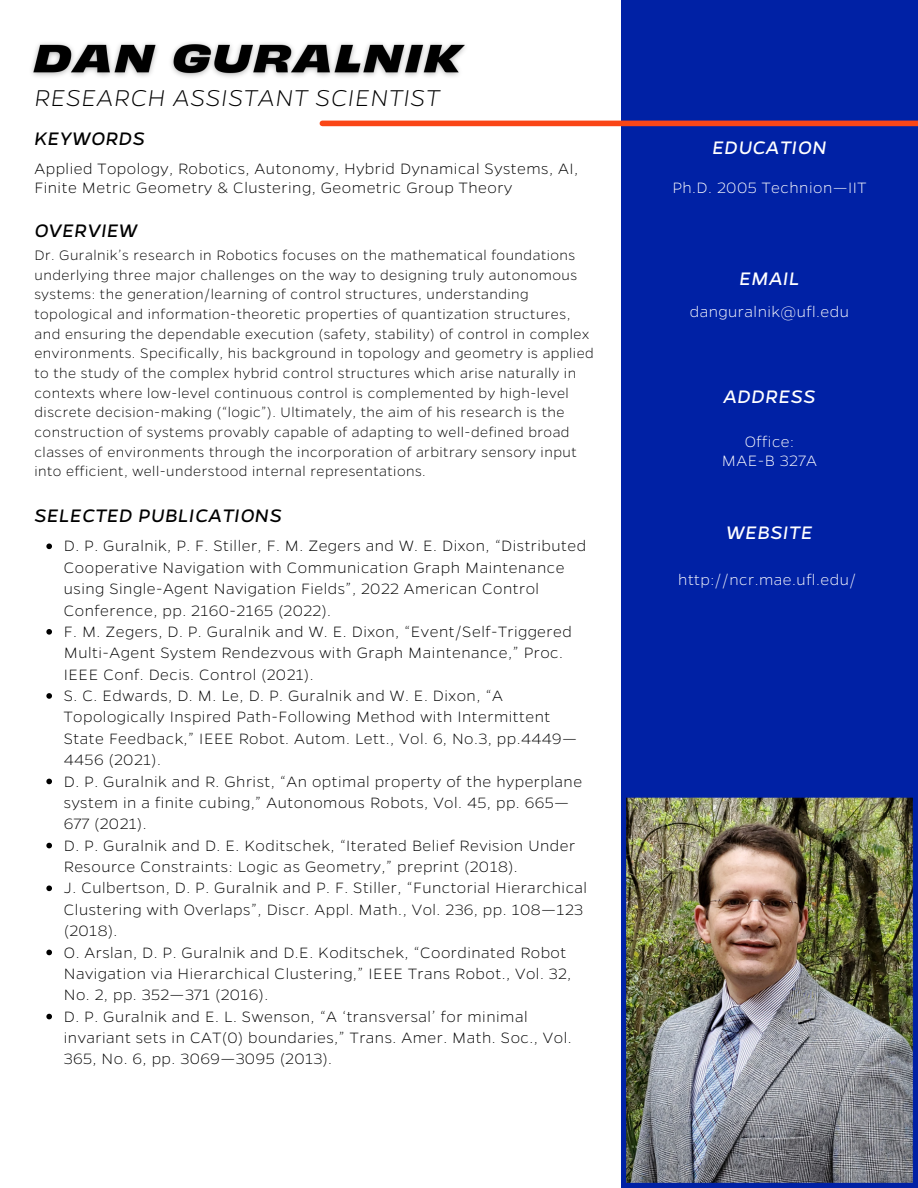
<style>
.page{position:relative;width:918px;height:1188px;background:#fff}
.page>*{position:absolute;margin:0;border:0;box-sizing:border-box;transform-origin:0 0}
.t1{font:italic 200 25.8px "Gentona";letter-spacing:.03em;color:#000}
.t2{font:italic 20.55px "Gentona";letter-spacing:.03em;color:#000}
.t3{font:italic 20.55px "Gentona";letter-spacing:.03em;color:#fff}
.t4{font:200 16.95px/21.3px "Gentona";letter-spacing:.03em;color:#000}
.t5{font:200 16.95px/19.2px "Gentona";letter-spacing:.03em;color:#fff;text-align:center}
.t6{font:200 15.6px/19.6px "Gentona";letter-spacing:.03em;color:#000}
</style>
<div class="page">
<div style="left:621px;top:0;width:297px;height:1188px;background:#0021a5"></div>
<div style="left:322px;top:121px;width:596px;height:5px;background:#fa4616"></div>
<img style="left:626px;top:797px;width:287px;height:386px">
<img style="left:31px;top:42px;width:434px;height:35px">
<svg style="left:46px;top:544px;width:6px;height:5px"></svg>
<svg style="left:46px;top:629px;width:6px;height:6px"></svg>
<svg style="left:46px;top:693px;width:6px;height:6px"></svg>
<svg style="left:46px;top:779px;width:6px;height:5px"></svg>
<svg style="left:46px;top:843px;width:6px;height:5px"></svg>
<svg style="left:46px;top:886px;width:6px;height:5px"></svg>
<svg style="left:46px;top:950px;width:6px;height:5px"></svg>
<svg style="left:46px;top:1014px;width:6px;height:5px"></svg>
<h1 class="t1" style="left:34px;top:81px;width:407px">RESEARCH ASSISTANT SCIENTIST</h1>
<p class="t2" style="left:34px;top:125px;width:112px">KEYWORDS</p>
<p class="t4" style="left:34px;top:158px;width:545px;line-height:19.2px">Applied Topology, Robotics, Autonomy, Hybrid Dynamical Systems, AI,<br>Finite Metric Geometry &amp; Clustering, Geometric Group Theory</p>
<p class="t2" style="left:34px;top:217px;width:105px">OVERVIEW</p>
<p class="t6" style="left:34px;top:245px;width:561px">Dr. Guralnik’s research in Robotics focuses on the mathematical foundations underlying three major challenges on the way to designing truly autonomous systems: the generation/learning of control structures, understanding topological and information-theoretic properties of quantization structures, and ensuring the dependable execution (safety, stability) of control in complex environments. Specifically, his background in topology and geometry is applied to the study of the complex hybrid control structures which arise naturally in contexts where low-level continuous control is complemented by high-level discrete decision-making (“logic”). Ultimately, the aim of his research is the construction of systems provably capable of adapting to well-defined broad classes of environments through the incorporation of arbitrary sensory input into efficient, well-understood internal representations.</p>
<p class="t2" style="left:34px;top:503px;width:249px">SELECTED PUBLICATIONS</p>
<p class="t4" style="left:64px;top:534px;width:525px">D. P. Guralnik, P. F. Stiller, F. M. Zegers and W. E. Dixon, “Distributed Cooperative Navigation with Communication Graph Maintenance using Single-Agent Navigation Fields”, 2022 American Control Conference, pp. 2160-2165 (2022).<br>F. M. Zegers, D. P. Guralnik and W. E. Dixon, “Event/Self-Triggered Multi-Agent System Rendezvous with Graph Maintenance,” Proc.<br>IEEE Conf. Decis. Control (2021).<br>S. C. Edwards, D. M. Le, D. P. Guralnik and W. E. Dixon, “A Topologically Inspired Path-Following Method with Intermittent State Feedback,” IEEE Robot. Autom. Lett., Vol. 6, No.3, pp.4449— 4456 (2021).<br>D. P. Guralnik and R. Ghrist, “An optimal property of the hyperplane system in a finite cubing,” Autonomous Robots, Vol. 45, pp. 665— 677 (2021).<br>D. P. Guralnik and D. E. Koditschek, “Iterated Belief Revision Under Resource Constraints: Logic as Geometry,” preprint (2018).<br>J. Culbertson, D. P. Guralnik and P. F. Stiller, “Functorial Hierarchical Clustering with Overlaps”, Discr. Appl. Math., Vol. 236, pp. 108—123 (2018).<br>O. Arslan, D. P. Guralnik and D.E. Koditschek, “Coordinated Robot Navigation via Hierarchical Clustering,” IEEE Trans Robot., Vol. 32, No. 2, pp. 352—371 (2016).<br>D. P. Guralnik and E. L. Swenson, “A ‘transversal’ for minimal invariant sets in CAT(0) boundaries,” Trans. Amer. Math. Soc., Vol.<br>365, No. 6, pp. 3069—3095 (2013).</p>
<p class="t3" style="left:712px;top:134px;width:116px">EDUCATION</p>
<p class="t5" style="left:672px;top:177px;width:196px">Ph.D. 2005 Technion—IIT</p>
<p class="t3" style="left:739px;top:265px;width:62px">EMAIL</p>
<p class="t5" style="left:690px;top:301px;width:161px">danguralnik@ufl.edu</p>
<p class="t3" style="left:723px;top:384px;width:94px">ADDRESS</p>
<p class="t5" style="left:722px;top:431px;width:97px">Office:<br>MAE-B 327A</p>
<p class="t3" style="left:726px;top:519px;width:87px">WEBSITE</p>
<p class="t5" style="left:678px;top:569px;width:179px">http://ncr.mae.ufl.edu/</p>
</div>
